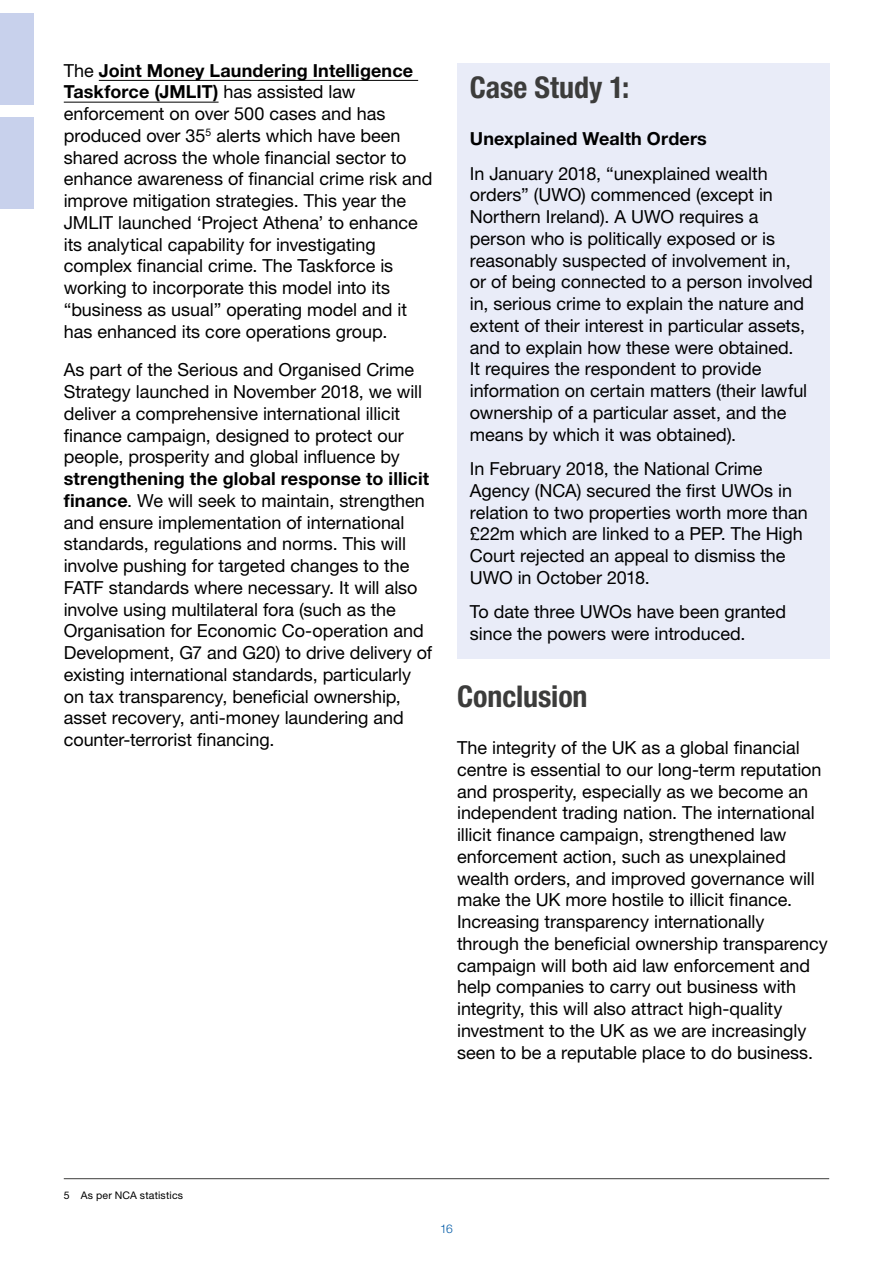
<style>
.page{position:relative;width:893px;height:1263px;background:#fff}
.page>*{position:absolute;margin:0;border:0;box-sizing:border-box;transform-origin:0 0}
._6a__Sub_Title_Con{font:700 condensed 30px "Helvetica Neue LT Pro";letter-spacing:-.005em;color:#3c3c3b}
._8__Body_Text{font:18px/21.8px "Helvetica Neue LT Pro";letter-spacing:-.005em;color:#000}
._13__Case_Study{font:18px/21.8px "Helvetica Neue LT Pro";letter-spacing:-.005em;color:#000}
._13__Case_Study-2{font:700 18px "Helvetica Neue LT Pro";letter-spacing:.005em;color:#000}
.t1{font:300 12px "Helvetica Neue LT Pro";color:#005aa7}
._14__Footnote{font:10.5px "Helvetica Neue LT Pro";letter-spacing:.02em;color:#000}
.s1{font-weight:700}
</style>
<div class="page">
<div style="left:0;top:13px;width:34px;height:91px;background:#c8d1ec"></div>
<div style="left:0;top:117px;width:34px;height:91px;background:#c8d1ec"></div>
<hr style="left:99px;top:80px;width:319px;height:1px;background:#000">
<hr style="left:64px;top:102px;width:155px;height:1px;background:#000">
<hr style="left:64px;top:1178px;width:765px;height:1px;background:#3c3c3b">
<div style="left:457px;top:64px;width:372px;height:595px;background:#e9ecf8"></div>
<p class="_8__Body_Text" style="left:64px;top:59px;width:370px">The <span class="s1">Joint Money Laundering Intelligence Taskforce (JMLIT)</span> has assisted law enforcement on over 500 cases and has produced over 35<sup>5</sup> alerts which have been shared across the whole financial sector to enhance awareness of financial crime risk and improve mitigation strategies. This year the JMLIT launched ‘Project Athena’ to enhance its analytical capability for investigating complex financial crime. The Taskforce is working to incorporate this model into its “business as usual” operating model and it has enhanced its core operations group.</p>
<p class="_8__Body_Text" style="left:64px;top:359px;width:370px">As part of the Serious and Organised Crime Strategy launched in November 2018, we will deliver a comprehensive international illicit finance campaign, designed to protect our people, prosperity and global influence by <span class="s1">strengthening the global response to illicit finance</span>. We will seek to maintain, strengthen and ensure implementation of international standards, regulations and norms. This will involve pushing for targeted changes to the FATF standards where necessary. It will also involve using multilateral fora (such as the Organisation for Economic Co-operation and Development, G7 and G20) to drive delivery of existing international standards, particularly on tax transparency, beneficial ownership, asset recovery, anti-money laundering and counter-terrorist financing.</p>
<p class="_6a__Sub_Title_Con" style="left:470px;top:69px;width:161px">Case Study 1:</p>
<p class="_13__Case_Study-2" style="left:470px;top:128px;width:239px">Unexplained Wealth Orders</p>
<p class="_13__Case_Study" style="left:470px;top:162px;width:344px">In January 2018, “unexplained wealth orders” (UWO) commenced (except in Northern Ireland). A UWO requires a person who is politically exposed or is reasonably suspected of involvement in,<br>or of being connected to a person involved in, serious crime to explain the nature and extent of their interest in particular assets, and to explain how these were obtained.<br>It requires the respondent to provide information on certain matters (their lawful ownership of a particular asset, and the means by which it was obtained).</p>
<p class="_13__Case_Study" style="left:470px;top:458px;width:339px">In February 2018, the National Crime Agency (NCA) secured the first UWOs in relation to two properties worth more than £22m which are linked to a PEP. The High Court rejected an appeal to dismiss the UWO in October 2018.</p>
<p class="_13__Case_Study" style="left:470px;top:601px;width:318px">To date three UWOs have been granted since the powers were introduced.</p>
<p class="_6a__Sub_Title_Con" style="left:457px;top:678px;width:132px">Conclusion</p>
<p class="_8__Body_Text" style="left:457px;top:736px;width:372px">The integrity of the UK as a global financial centre is essential to our long-term reputation and prosperity, especially as we become an independent trading nation. The international illicit finance campaign, strengthened law enforcement action, such as unexplained wealth orders, and improved governance will make the UK more hostile to illicit finance.<br>Increasing transparency internationally through the beneficial ownership transparency campaign will both aid law enforcement and help companies to carry out business with integrity, this will also attract high-quality investment to the UK as we are increasingly seen to be a reputable place to do business.</p>
<p class="_14__Footnote" style="left:64px;top:1189px;width:121px">5 As per NCA statistics</p>
<p class="t1" style="left:440px;top:1222px;width:14px">16</p>
</div>
